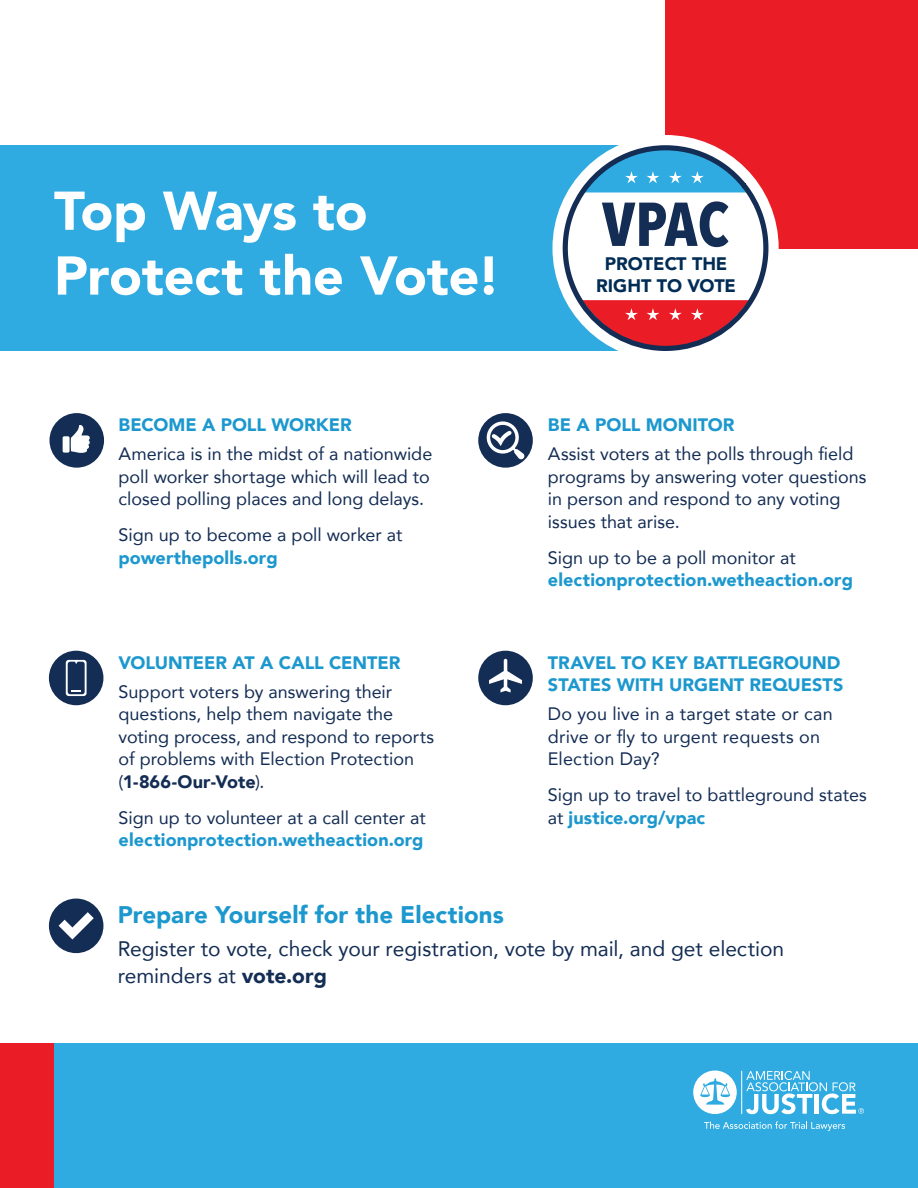
<style>
.page{position:relative;width:918px;height:1188px;background:#fff}
.page>*{position:absolute;margin:0;border:0;box-sizing:border-box;transform-origin:0 0}
.t1{font:700 61.2px "Avenir Next Condensed";color:#142d54}
.t2{font:900 54px "Avenir LT Std";letter-spacing:-.005em;color:#fff}
.t3{font:900 24px "Avenir";letter-spacing:.005em;color:#1c98ce}
.t4{font:21px/27px "Avenir";letter-spacing:-.005em;color:#142d54}
.t5{font:900 18.15px/21.9px "Avenir";color:#002c55;text-align:center}
.t6{font:18px/22.5px "Avenir";color:#142d54}
.t7{font:900 18px/22.5px "Avenir";color:#1c98ce}
.s1{font-weight:900;color:#1c98ce}
.s2{font-weight:900}
.s3{font-weight:400;color:#142d54}
</style>
<div class="page">
<div style="left:0;top:145px;width:666px;height:206px;background:#30abe1"></div>
<div style="left:0;top:1043px;width:918px;height:145px;background:#30abe1"></div>
<div style="left:0;top:1043px;width:54px;height:145px;background:#ea1d26"></div>
<div style="left:666px;top:0;width:252px;height:248px;background:#ea1d26"></div>
<div style="left:552px;top:135px;width:227px;height:226px;background:#fff;border-radius:50%"></div>
<svg style="left:704px;top:1121px;width:141px;height:10px"></svg>
<svg style="left:693px;top:1071px;width:44px;height:43px"></svg>
<hr style="left:741px;top:1071px;width:1px;height:43px;background:#fff">
<svg style="left:746px;top:1071px;width:118px;height:43px"></svg>
<svg style="left:560px;top:143px;width:211px;height:208px"></svg>
<div style="left:50px;top:413px;width:54px;height:55px;background:#142d54;border-radius:50%"></div>
<svg style="left:71px;top:425px;width:19px;height:28px"></svg>
<div style="left:63px;top:436px;width:7px;height:17px;background:#fff;border-radius:2px"></div>
<div style="left:478px;top:413px;width:55px;height:55px;background:#142d54;border-radius:50%"></div>
<div style="left:49px;top:651px;width:54px;height:54px;background:#142d54;border-radius:50%"></div>
<div style="left:478px;top:651px;width:55px;height:54px;background:#142d54;border-radius:50%"></div>
<svg style="left:486px;top:421px;width:39px;height:39px"></svg>
<div style="left:49px;top:899px;width:54px;height:54px;background:#142d54;border-radius:50%"></div>
<svg style="left:59px;top:912px;width:35px;height:28px"></svg>
<svg style="left:66px;top:660px;width:21px;height:36px"></svg>
<svg style="left:489px;top:659px;width:33px;height:33px"></svg>
<p class="t2" style="left:54px;top:178px;width:315px">Top Ways to</p>
<p class="t2" style="left:54px;top:243px;width:448px">Protect the Vote!</p>
<p class="t5" style="left:596px;top:252px;width:141px">PROTECT THE<br>RIGHT TO VOTE</p>
<h1 class="t1" style="left:602px;top:187px;width:129px">VPAC</h1>
<p class="t7" style="left:119px;top:413px;width:235px">BECOME A POLL WORKER</p>
<p class="t6" style="left:119px;top:442px;width:315px">America is in the midst of a nationwide poll worker shortage which will lead to closed polling places and long delays.</p>
<p class="t6" style="left:119px;top:523px;width:285px">Sign up to become a poll worker at <span class="s1">powerthepolls.org</span></p>
<p class="t7" style="left:119px;top:651px;width:283px">VOLUNTEER AT A CALL CENTER</p>
<p class="t6" style="left:119px;top:680px;width:317px">Support voters by answering their questions, help them navigate the voting process, and respond to reports of problems with Election Protection (<span class="s2">1-866-Our-Vote</span>).</p>
<p class="t7" style="left:119px;top:806px;width:309px"><span class="s3">Sign up to volunteer at a call center at </span>electionprotection.wetheaction.org</p>
<p class="t7" style="left:548px;top:413px;width:188px">BE A POLL MONITOR</p>
<p class="t6" style="left:548px;top:442px;width:320px">Assist voters at the polls through field programs by answering voter questions in person and respond to any voting issues that arise.</p>
<p class="t7" style="left:548px;top:546px;width:307px"><span class="s3">Sign up to be a poll monitor at </span>electionprotection.wetheaction.org</p>
<p class="t7" style="left:548px;top:651px;width:297px">TRAVEL TO KEY BATTLEGROUND<br>STATES WITH URGENT REQUESTS</p>
<p class="t6" style="left:548px;top:702px;width:286px">Do you live in a target state or can drive or fly to urgent requests on<br>Election Day?</p>
<p class="t6" style="left:548px;top:783px;width:320px">Sign up to travel to battleground states at <span class="s1">justice.org/vpac</span></p>
<p class="t3" style="left:118px;top:894px;width:388px">Prepare Yourself for the Elections</p>
<p class="t4" style="left:118px;top:935px;width:668px">Register to vote, check your registration, vote by mail, and get election reminders at <span class="s2">vote.org</span></p>
</div>
